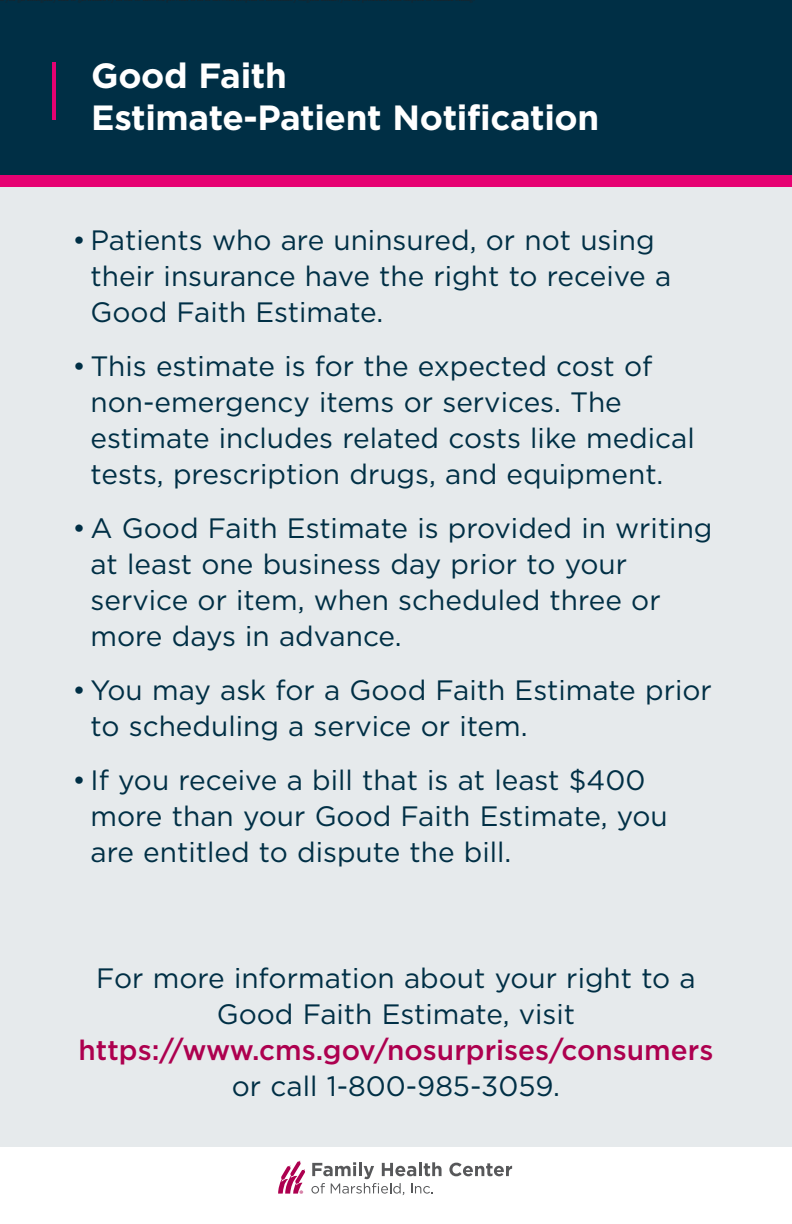
<style>
.page{position:relative;width:792px;height:1224px;background:#fff}
.page>*{position:absolute;margin:0;border:0;box-sizing:border-box;transform-origin:0 0}
.reverse_text{font:700 35px "Gotham";letter-spacing:-.01em;color:#fff}
.Bullet{font:28px/36px "Gotham";color:#002f45}
.Bullet-2{font:500 28px/36px "Gotham";color:#ad004f;text-align:center}
.t1{font:9.4px "Myriad Pro";color:#ad004f}
.s1{font-weight:400;color:#002f45}
</style>
<div class="page">
<div style="left:0;top:110px;width:792px;height:1036px;background:#e6eaec"></div>
<div style="left:0;top:0;width:792px;height:186px;background:#002f45"></div>
<div style="left:0;top:175px;width:792px;height:11px;background:#e60272"></div>
<svg style="left:449px;top:1163px;width:63px;height:13px"></svg>
<svg style="left:278px;top:1161px;width:164px;height:34px"></svg>
<hr style="left:52px;top:62px;width:4px;height:57px;background:#e60272">
<p class="reverse_text" style="left:91px;top:52px;width:197px">Good Faith</p>
<p class="reverse_text" style="left:91px;top:94px;width:510px">Estimate-Patient Notification</p>
<p class="Bullet" style="left:91px;top:222px;width:582px;text-indent:-18px">• Patients who are uninsured, or not using their insurance have the right to receive a<br>Good Faith Estimate.</p>
<p class="Bullet" style="left:91px;top:348px;width:606px;text-indent:-18px">• This estimate is for the expected cost of non-emergency items or services. The estimate includes related costs like medical tests, prescription drugs, and equipment.</p>
<p class="Bullet" style="left:91px;top:510px;width:623px;text-indent:-18px">• A Good Faith Estimate is provided in writing at least one business day prior to your service or item, when scheduled three or more days in advance.</p>
<p class="Bullet" style="left:91px;top:672px;width:623px;text-indent:-18px">• You may ask for a Good Faith Estimate prior to scheduling a service or item.</p>
<p class="Bullet" style="left:91px;top:762px;width:579px;text-indent:-18px">• If you receive a bill that is at least $400 more than your Good Faith Estimate, you are entitled to dispute the bill.</p>
<p class="Bullet" style="left:96px;top:960px;width:601px;text-align:center">For more information about your right to a<br>Good Faith Estimate, visit</p>
<p class="Bullet-2" style="left:79px;top:1032px;width:636px">https://www.cms.gov/nosurprises/consumers <span class="s1">or call 1-800-985-3059.</span></p>
<p class="t1" style="left:299px;top:1188px;width:5px">®</p>
</div>
